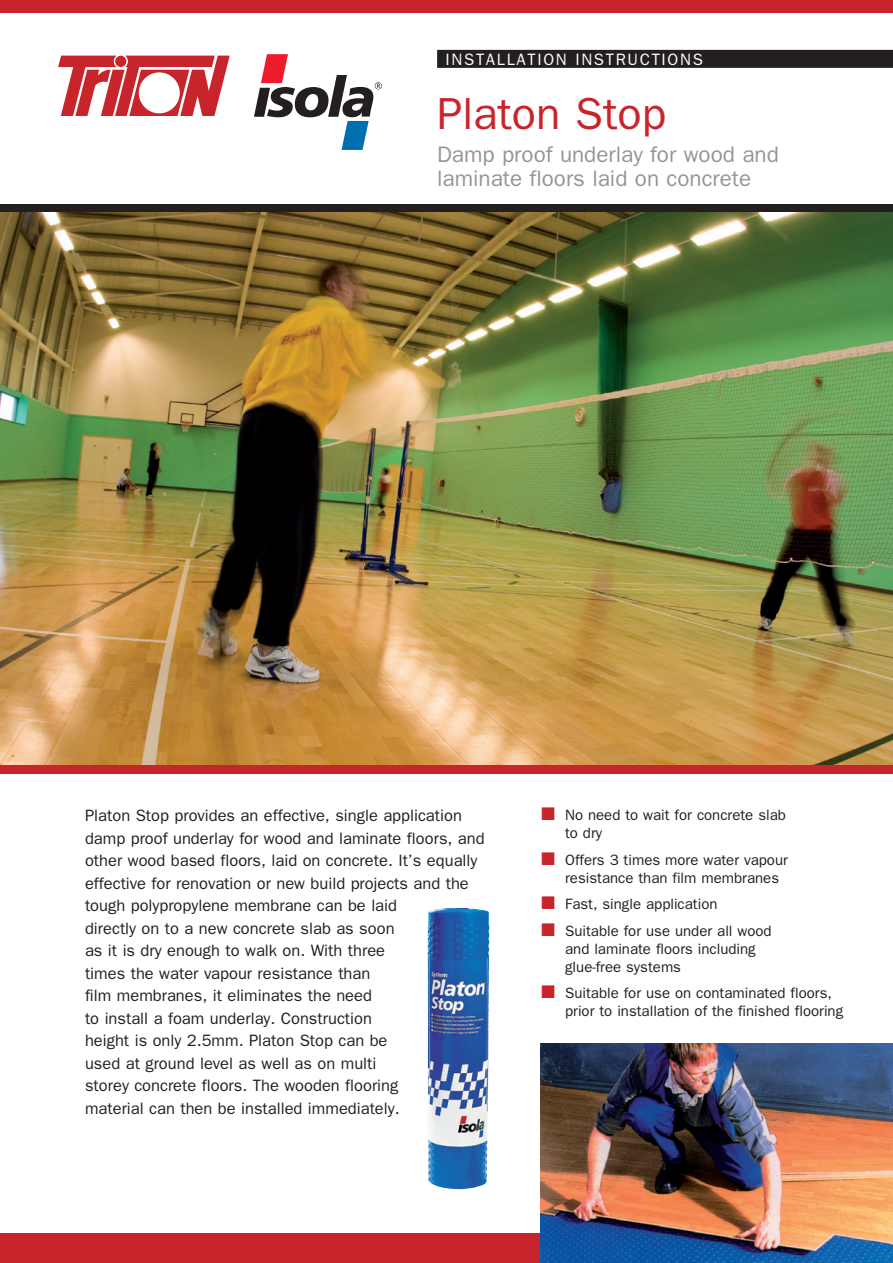
<style>
.page{position:relative;width:893px;height:1263px;background:#fff}
.page>*{position:absolute;margin:0;border:0;box-sizing:border-box;transform-origin:0 0}
.t1{font:45px "Franklin Gothic";color:#c8242b}
.t2{font:22.5px/24px "Franklin Gothic";color:#939598}
.Body_Copy{font:16.5px/22.5px "Franklin Gothic";color:#231f20}
.Block_Headings{font:16.5px "Franklin Gothic";letter-spacing:.1em;color:#fff}
.Body_Copy-2{font:15px/18px "Franklin Gothic";color:#231f20}
.s1{color:#c8242b}
</style>
<div class="page">
<div style="left:0;top:1233px;width:893px;height:30px;background:#c8242b"></div>
<div style="left:0;top:0;width:893px;height:13px;background:#c8242b"></div>
<div style="left:0;top:204px;width:893px;height:9px;background:#231f20"></div>
<img style="left:0;top:213px;width:893px;height:552px">
<div style="left:0;top:765px;width:893px;height:9px;background:#c8242b"></div>
<div style="left:437px;top:50px;width:456px;height:18px;background:#231f20"></div>
<svg style="left:58px;top:56px;width:172px;height:60px"></svg>
<div style="left:115px;top:56px;width:11px;height:11px;background:#c8242b;border-radius:50%"></div>
<svg style="left:254px;top:54px;width:128px;height:96px"></svg>
<img style="left:427px;top:908px;width:62px;height:281px">
<img style="left:541px;top:1043px;width:352px;height:220px">
<p class="Block_Headings" style="left:446px;top:50px;width:259px">INSTALLATION INSTRUCTIONS</p>
<p class="t1" style="left:437px;top:88px;width:231px">Platon Stop</p>
<p class="t2" style="left:437px;top:141px;width:343px">Damp proof underlay for wood and laminate floors laid on concrete</p>
<p class="Body_Copy" style="left:85px;top:804px;width:401px">Platon Stop provides an effective, single application damp proof underlay for wood and laminate floors, and other wood based floors, laid on concrete. It’s equally effective for renovation or new build projects and the tough polypropylene membrane can be laid<br>directly on to a new concrete slab as soon<br>as it is dry enough to walk on. With three<br>times the water vapour resistance than<br>film membranes, it eliminates the need<br>to install a foam underlay. Construction<br>height is only 2.5mm. Platon Stop can be<br>used at ground level as well as on multi<br>storey concrete floors. The wooden flooring<br>material can then be installed immediately.</p>
<p class="Body_Copy-2" style="left:565px;top:806px;width:222px;text-indent:-23px"><span class="s1">■</span> No need to wait for concrete slab to dry</p>
<p class="Body_Copy-2" style="left:565px;top:850px;width:224px;text-indent:-23px"><span class="s1">■</span> Offers 3 times more water vapour resistance than film membranes</p>
<p class="Body_Copy-2" style="left:542px;top:895px;width:177px"><span class="s1">■</span> Fast, single application</p>
<p class="Body_Copy-2" style="left:565px;top:921px;width:208px;text-indent:-23px"><span class="s1">■</span> Suitable for use under all wood and laminate floors including glue-free systems</p>
<p class="Body_Copy-2" style="left:565px;top:984px;width:280px;text-indent:-23px"><span class="s1">■</span> Suitable for use on contaminated floors, prior to installation of the finished flooring</p>
</div>
